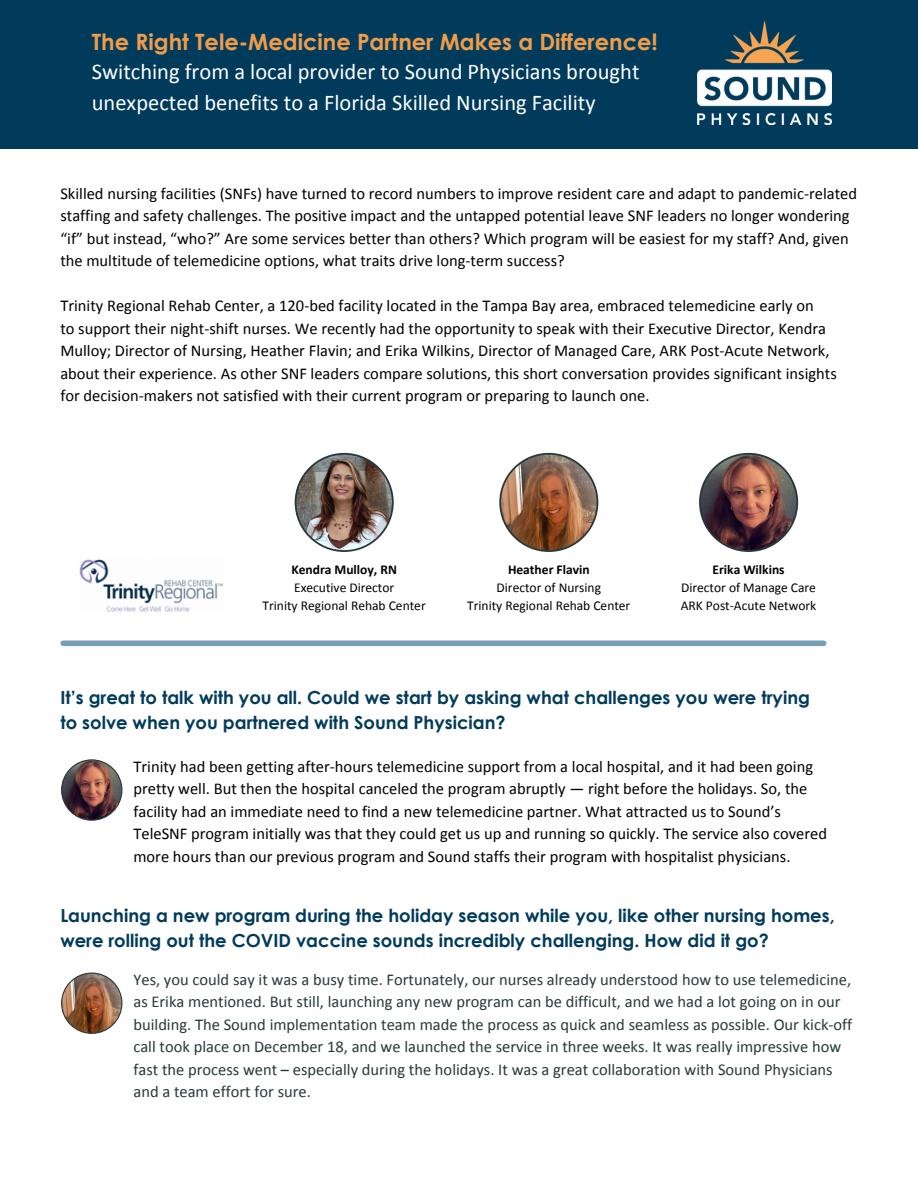
<style>
.page{position:relative;width:918px;height:1188px;background:#fff}
.page>*{position:absolute;margin:0;border:0;box-sizing:border-box;transform-origin:0 0}
.t1{font:22.5px "Calibri";color:#fff}
.t2{font:700 22.5px "Century Gothic";color:#f19c49}
.t3{font:700 18px/24.8px "Century Gothic";color:#003b5c}
.t4{font:16.5px/22.5px "Calibri";color:#000}
.t5{font:16.5px/22.5px "Calibri";color:#283939}
.t6{font:13.5px "Calibri";color:#000}
.t7{font:700 13.5px "Calibri";color:#000}
</style>
<div class="page">
<img style="left:499px;top:453px;width:99px;height:99px">
<svg style="left:699px;top:453px;width:99px;height:99px"></svg>
<div style="left:0;top:0;width:918px;height:149px;background:#003b5c"></div>
<img style="left:698px;top:22px;width:134px;height:102px">
<img style="left:295px;top:453px;width:99px;height:99px">
<svg style="left:61px;top:759px;width:61px;height:62px"></svg>
<img style="left:61px;top:973px;width:61px;height:61px">
<img style="left:79px;top:559px;width:144px;height:53px">
<div style="left:63px;top:641px;width:761px;height:5px;background:#779fb5"></div>
<p class="t2" style="left:92px;top:27px;width:567px">The Right Tele-Medicine Partner Makes a Difference!</p>
<p class="t1" style="left:92px;top:62px;width:549px">Switching from a local provider to Sound Physicians brought</p>
<p class="t1" style="left:92px;top:94px;width:505px">unexpected benefits to a Florida Skilled Nursing Facility</p>
<p class="t4" style="left:60px;top:183px;width:798px">Skilled nursing facilities (SNFs) have turned to record numbers to improve resident care and adapt to pandemic-related staffing and safety challenges. The positive impact and the untapped potential leave SNF leaders no longer wondering “if” but instead, “who?” Are some services better than others? Which program will be easiest for my staff? And, given the multitude of telemedicine options, what traits drive long-term success?</p>
<p class="t4" style="left:60px;top:296px;width:755px">Trinity Regional Rehab Center, a 120-bed facility located in the Tampa Bay area, embraced telemedicine early on</p>
<p class="t4" style="left:60px;top:318px;width:778px">to support their night-shift nurses. We recently had the opportunity to speak with their Executive Director, Kendra<br>Mulloy; Director of Nursing, Heather Flavin; and Erika Wilkins, Director of Managed Care, ARK Post-Acute Network, about their experience. As other SNF leaders compare solutions, this short conversation provides significant insights</p>
<p class="t4" style="left:60px;top:386px;width:591px">for decision-makers not satisfied with their current program or preparing to launch one.</p>
<p class="t7" style="left:291px;top:564px;width:107px">Kendra Mulloy, RN</p>
<p class="t6" style="left:294px;top:582px;width:102px">Executive Director</p>
<p class="t6" style="left:263px;top:600px;width:165px">Trinity Regional Rehab Center</p>
<p class="t7" style="left:508px;top:564px;width:83px">Heather Flavin</p>
<p class="t6" style="left:497px;top:582px;width:106px">Director of Nursing</p>
<p class="t6" style="left:467px;top:600px;width:165px">Trinity Regional Rehab Center</p>
<p class="t7" style="left:713px;top:564px;width:74px">Erika Wilkins</p>
<p class="t6" style="left:681px;top:582px;width:136px">Director of Manage Care</p>
<p class="t6" style="left:681px;top:600px;width:137px">ARK Post-Acute Network</p>
<p class="t3" style="left:60px;top:684px;width:751px">It’s great to talk with you all. Could we start by asking what challenges you were trying to solve when you partnered with Sound Physician?</p>
<p class="t4" style="left:133px;top:756px;width:695px">Trinity had been getting after-hours telemedicine support from a local hospital, and it had been going pretty well. But then the hospital canceled the program abruptly — right before the holidays. So, the facility had an immediate need to find a new telemedicine partner. What attracted us to Sound’s TeleSNF program initially was that they could get us up and running so quickly. The service also covered more hours than our previous program and Sound staffs their program with hospitalist physicians.</p>
<p class="t3" style="left:60px;top:903px;width:776px">Launching a new program during the holiday season while you, like other nursing homes, were rolling out the COVID vaccine sounds incredibly challenging. How did it go?</p>
<p class="t5" style="left:133px;top:969px;width:720px">Yes, you could say it was a busy time. Fortunately, our nurses already understood how to use telemedicine, as Erika mentioned. But still, launching any new program can be difficult, and we had a lot going on in our building. The Sound implementation team made the process as quick and seamless as possible. Our kick-off call took place on December 18, and we launched the service in three weeks. It was really impressive how fast the process went – especially during the holidays. It was a great collaboration with Sound Physicians</p>
<p class="t5" style="left:133px;top:1082px;width:179px">and a team effort for sure.</p>
</div>
